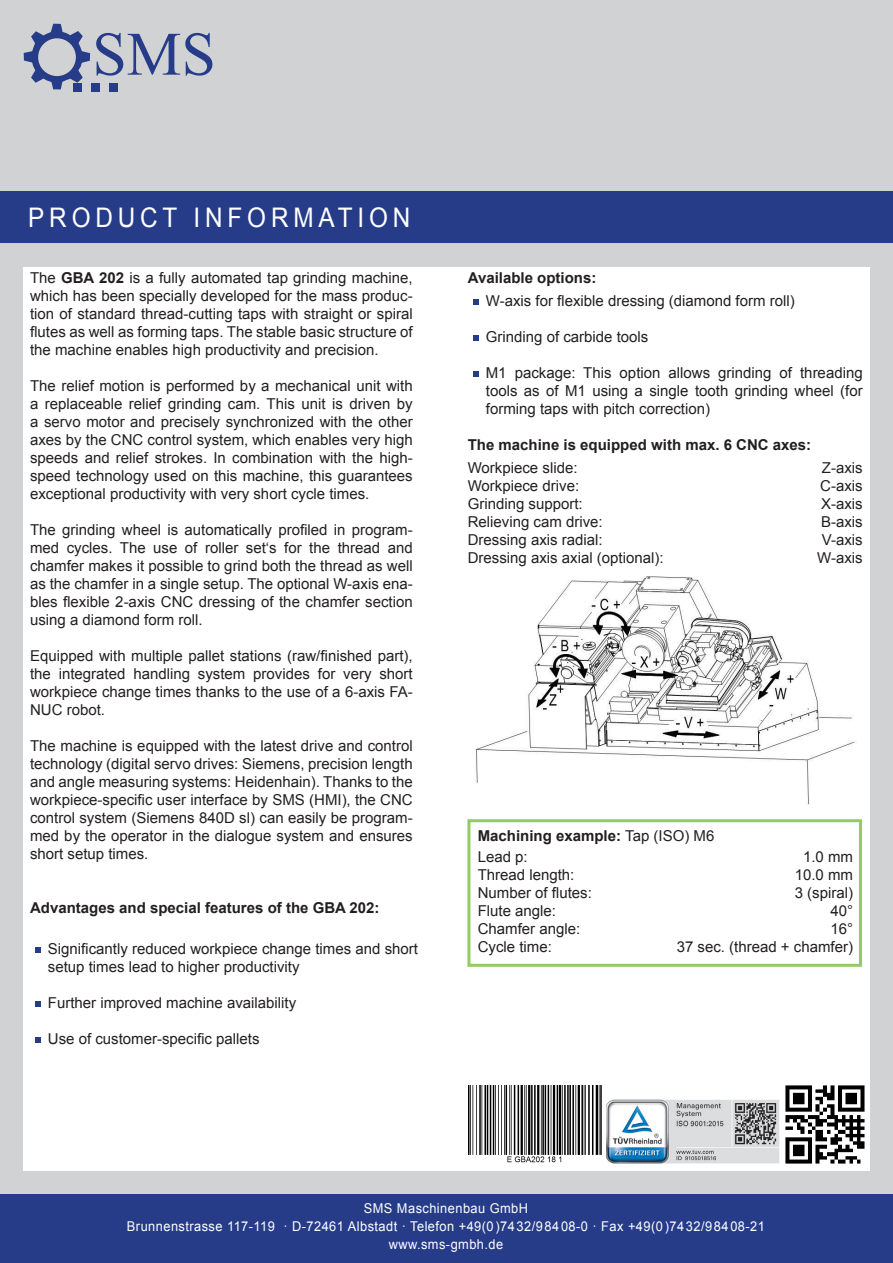
<style>
.page{position:relative;width:893px;height:1263px;background:#fff}
.page>*{position:absolute;margin:0;border:0;box-sizing:border-box;transform-origin:0 0}
.Produktinformation{font:27px "Arial";letter-spacing:.2em;color:#fff;scale:.9 1}
.t1{font:15px/18px "Arial";color:#231f20;text-align:justify}
.t2{font:700 15px "Arial";color:#231f20}
.t3{font:13.5px "Arial";letter-spacing:.035em;color:#fff;scale:.95 1}
.s1{font-weight:700}
.s2{font-weight:400}
</style>
<div class="page">
<div style="left:0;top:0;width:893px;height:1262px;background:#d1d2d4"></div>
<div style="left:0;top:1195px;width:893px;height:68px;background:#263c89"></div>
<div style="left:0;top:191px;width:893px;height:51px;background:#263c89"></div>
<div style="left:23px;top:268px;width:847px;height:903px;background:#fff"></div>
<img style="left:785px;top:1085px;width:80px;height:79px">
<svg style="left:473px;top:299px;width:5px;height:6px"></svg>
<svg style="left:473px;top:336px;width:5px;height:5px"></svg>
<svg style="left:473px;top:371px;width:5px;height:6px"></svg>
<svg style="left:35px;top:1001px;width:6px;height:6px"></svg>
<svg style="left:35px;top:947px;width:6px;height:6px"></svg>
<svg style="left:35px;top:1037px;width:6px;height:6px"></svg>
<svg style="left:96px;top:33px;width:116px;height:43px"></svg>
<div style="left:91px;top:83px;width:9px;height:9px;background:#263c89"></div>
<div style="left:109px;top:83px;width:9px;height:9px;background:#263c89"></div>
<svg style="left:24px;top:24px;width:66px;height:65px"></svg>
<div style="left:73px;top:83px;width:9px;height:9px;background:#263c89"></div>
<img style="left:476px;top:576px;width:379px;height:229px">
<img style="left:468px;top:1086px;width:134px;height:77px">
<div style="left:467px;top:819px;width:395px;height:148px;border:3px solid #92cb66"></div>
<img style="left:607px;top:1099px;width:173px;height:65px">
<p class="Produktinformation" style="left:28px;top:200px;width:426px">PRODUCT INFORMATION</p>
<p class="t1" style="left:30px;top:269px;width:384px">The <span class="s1">GBA 202</span> is a fully automated tap grinding machine, which has been specially developed for the mass produc&shy;tion of standard thread-cutting taps with straight or spiral flutes as well as forming taps. The stable basic structure of the machine enables high productivity and precision.</p>
<p class="t1" style="left:30px;top:377px;width:384px">The relief motion is performed by a mechanical unit with a replaceable relief grinding cam. This unit is driven by a servo motor and precisely synchronized with the other axes by the CNC control system, which enables very high speeds and relief strokes. In combination with the high&shy;speed technology used on this machine, this guarantees exceptional productivity with very short cycle times.</p>
<p class="t1" style="left:30px;top:521px;width:384px">The grinding wheel is automatically profiled in program&shy;med cycles. The use of roller set‘s for the thread and chamfer makes it possible to grind both the thread as well as the chamfer in a single setup. The optional W-axis ena&shy;bles flexible 2-axis CNC dressing of the chamfer section using a diamond form roll.</p>
<p class="t1" style="left:30px;top:647px;width:384px">Equipped with multiple pallet stations (raw/finished part), the integrated handling system provides for very short workpiece change times thanks to the use of a 6-axis FA-NUC robot.</p>
<p class="t1" style="left:30px;top:737px;width:384px">The machine is equipped with the latest drive and control technology (digital servo drives: Siemens, precision length and angle measuring systems: Heidenhain). Thanks to the workpiece-specific user interface by SMS (HMI), the CNC control system (Siemens 840D sl) can easily be program&shy;med by the operator in the dialogue system and ensures short setup times.</p>
<p class="t2" style="left:30px;top:898px;width:351px">Advantages and special features of the GBA 202:</p>
<p class="t1" style="left:48px;top:940px;width:372px">Significantly reduced workpiece change times and short setup times lead to higher productivity</p>
<p class="t1" style="left:48px;top:994px;width:250px">Further improved machine availability</p>
<p class="t1" style="left:48px;top:1030px;width:213px">Use of customer-specific pallets</p>
<p class="t2" style="left:468px;top:268px;width:130px">Available options:</p>
<p class="t1" style="left:486px;top:292px;width:310px">W-axis for flexible dressing (diamond form roll)</p>
<p class="t1" style="left:486px;top:328px;width:164px">Grinding of carbide tools</p>
<p class="t1" style="left:486px;top:364px;width:378px">M1 package: This option allows grinding of threading tools as of M1 using a single tooth grinding wheel (for forming taps with pitch correction)</p>
<p class="t2" style="left:468px;top:435px;width:345px">The machine is equipped with max. 6 CNC axes:</p>
<p class="t1" style="left:468px;top:459px;width:111px">Workpiece slide:</p>
<p class="t1" style="left:822px;top:459px;width:42px">Z-axis</p>
<p class="t1" style="left:468px;top:477px;width:113px">Workpiece drive:</p>
<p class="t1" style="left:820px;top:477px;width:44px">C-axis</p>
<p class="t1" style="left:468px;top:495px;width:117px">Grinding support:</p>
<p class="t1" style="left:821px;top:495px;width:43px">X-axis</p>
<p class="t1" style="left:468px;top:513px;width:137px">Relieving cam drive:</p>
<p class="t1" style="left:821px;top:513px;width:43px">B-axis</p>
<p class="t1" style="left:468px;top:531px;width:137px">Dressing axis radial:</p>
<p class="t1" style="left:822px;top:531px;width:42px">V-axis</p>
<p class="t1" style="left:468px;top:549px;width:197px">Dressing axis axial (optional):</p>
<p class="t1" style="left:817px;top:549px;width:47px">W-axis</p>
<p class="t2" style="left:478px;top:826px;width:238px">Machining example: <span class="s2">Tap (ISO) M6</span></p>
<p class="t1" style="left:478px;top:848px;width:52px">Lead p:</p>
<p class="t1" style="left:803px;top:848px;width:52px">1.0 mm</p>
<p class="t1" style="left:478px;top:866px;width:98px">Thread length:</p>
<p class="t1" style="left:795px;top:866px;width:60px">10.0 mm</p>
<p class="t1" style="left:478px;top:884px;width:116px">Number of flutes:</p>
<p class="t1" style="left:795px;top:884px;width:60px">3 (spiral)</p>
<p class="t1" style="left:478px;top:902px;width:80px">Flute angle:</p>
<p class="t1" style="left:830px;top:902px;width:24px">40°</p>
<p class="t1" style="left:478px;top:920px;width:104px">Chamfer angle:</p>
<p class="t1" style="left:830px;top:920px;width:24px">16°</p>
<p class="t1" style="left:478px;top:938px;width:76px">Cycle time:</p>
<p class="t1" style="left:677px;top:938px;width:178px">37 sec. (thread + chamfer)</p>
<p class="t3" style="left:364px;top:1200px;width:175px">SMS Maschinenbau GmbH</p>
<p class="t3" style="left:127px;top:1218px;width:673px">Brunnenstrasse 117-119 · D-72461 Albstadt · Telefon +49(0)7432/98408-0 · Fax +49(0)7432/98408-21</p>
<p class="t3" style="left:389px;top:1236px;width:122px">www.sms-gmbh.de</p>
</div>
